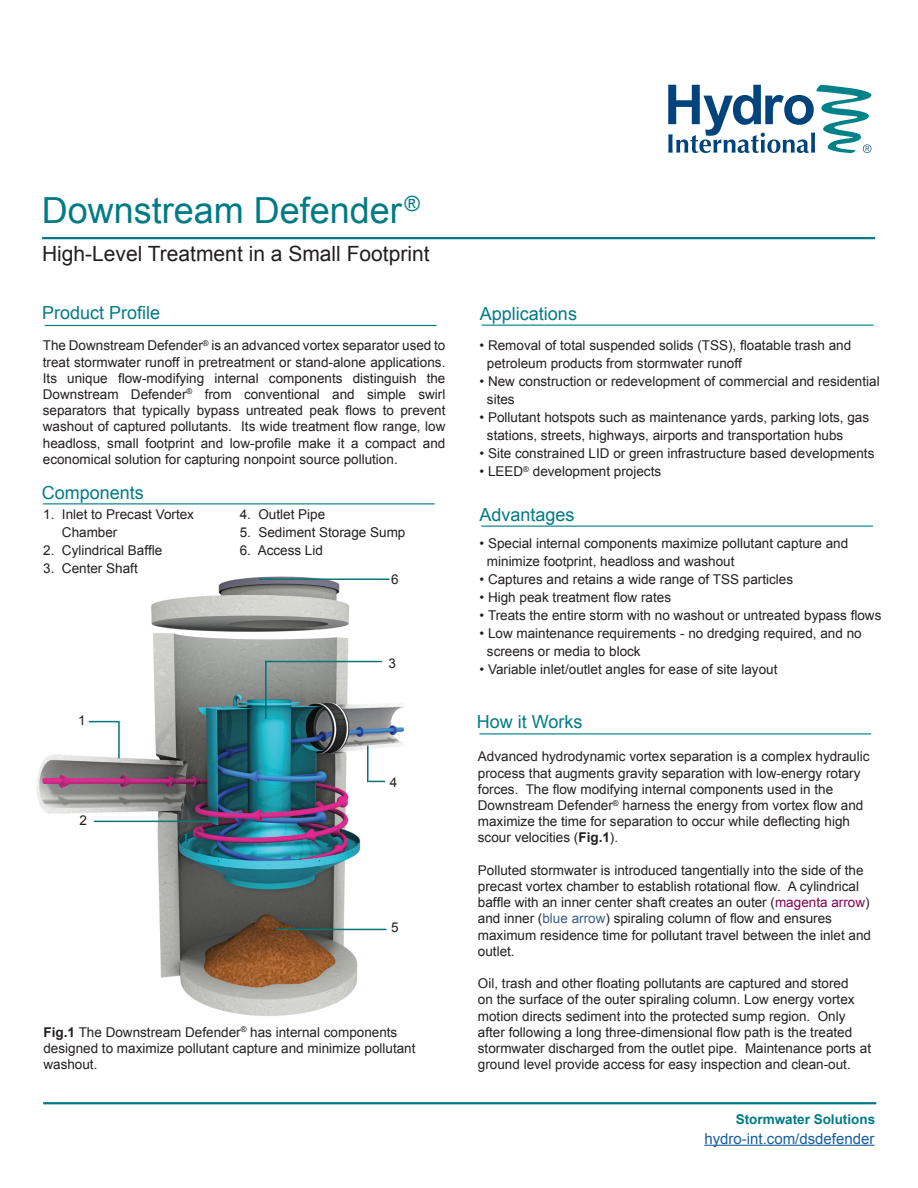
<style>
.page{position:relative;width:918px;height:1188px;background:#fff}
.page>*{position:absolute;margin:0;border:0;box-sizing:border-box;transform-origin:0 0}
.Header_Arial_24pt{font:36px "Arial";color:#007b85}
.Sub_Header_Arial_14p{font:21px "Arial";color:#231f20}
.Sub_Header_Arial_12{font:18px "Arial";color:#007b85}
.Sub_Header_Arial_12-2{font:15px "Arial";color:#175d9e}
.Body_Copy{font:13.5px/16.2px "Arial";color:#231f20}
.Applications___Advan{font:13.5px "Arial";color:#231f20}
.Sub_Header_Arial_12-3{font:700 13.5px "Arial";color:#007b85}
.Component_Number_Lab{font:13.5px "Arial";color:#231f20}
.s1{font-weight:700}
.s2{color:#870151}
.s3{color:#395e85}
</style>
<div class="page">
<svg style="left:668px;top:85px;width:204px;height:68px"></svg>
<hr style="left:42px;top:237px;width:833px;height:2px;background:#007b85">
<hr style="left:45px;top:325px;width:391px;height:1px;background:#007b85">
<hr style="left:43px;top:1102px;width:833px;height:2px;background:#007b85">
<hr style="left:704px;top:1145px;width:170px;height:1px;background:#175d9e">
<hr style="left:479px;top:733px;width:392px;height:1px;background:#007b85">
<hr style="left:43px;top:503px;width:392px;height:1px;background:#007b85">
<img style="left:37px;top:576px;width:368px;height:440px">
<hr style="left:95px;top:821px;width:116px;height:1px;background:#007377">
<hr style="left:266px;top:661px;width:115px;height:1px;background:#007377">
<hr style="left:260px;top:579px;width:129px;height:1px;background:#007377">
<svg style="left:369px;top:781px;width:16px;height:1px"></svg>
<hr style="left:367px;top:746px;width:2px;height:36px;background:#007377">
<hr style="left:277px;top:929px;width:109px;height:1px;background:#007377">
<hr style="left:89px;top:721px;width:30px;height:1px;background:#007377">
<hr style="left:118px;top:722px;width:2px;height:36px;background:#007377">
<hr style="left:265px;top:661px;width:2px;height:57px;background:#007377">
<hr style="left:482px;top:325px;width:392px;height:1px;background:#007b85">
<hr style="left:481px;top:526px;width:392px;height:1px;background:#007b85">
<p class="Header_Arial_24pt" style="left:42px;top:187px;width:380px">Downstream Defender<sup>®</sup></p>
<p class="Sub_Header_Arial_14p" style="left:42px;top:240px;width:389px">High-Level Treatment in a Small Footprint</p>
<p class="Sub_Header_Arial_12" style="left:42px;top:301px;width:120px">Product Profile</p>
<p class="Body_Copy" style="left:43px;top:338px;width:404px;text-align:justify">The Downstream Defender<sup>®</sup> is an advanced vortex separator used to treat stormwater runoff in pretreatment or stand-alone applications.<br>Its unique flow-modifying internal components distinguish the Downstream Defender<sup>®</sup> from conventional and simple swirl separators that typically bypass untreated peak flows to prevent washout of captured pollutants. Its wide treatment flow range, low headloss, small footprint and low-profile make it a compact and economical solution for capturing nonpoint source pollution.</p>
<p class="Sub_Header_Arial_12" style="left:42px;top:481px;width:104px">Components</p>
<p class="Sub_Header_Arial_12" style="left:480px;top:302px;width:99px">Applications</p>
<p class="Body_Copy" style="left:479px;top:338px;width:373px">• Removal of total suspended solids (TSS), floatable trash and</p>
<p class="Applications___Advan" style="left:487px;top:355px;width:256px">petroleum products from stormwater runoff</p>
<p class="Body_Copy" style="left:479px;top:374px;width:402px">• New construction or redevelopment of commercial and residential</p>
<p class="Applications___Advan" style="left:487px;top:391px;width:29px">sites</p>
<p class="Body_Copy" style="left:479px;top:410px;width:391px">• Pollutant hotspots such as maintenance yards, parking lots, gas</p>
<p class="Applications___Advan" style="left:487px;top:427px;width:358px">stations, streets, highways, airports and transportation hubs</p>
<p class="Body_Copy" style="left:479px;top:446px;width:397px">• Site constrained LID or green infrastructure based developments</p>
<p class="Body_Copy" style="left:479px;top:464px;width:183px">• LEED<sup>®</sup> development projects</p>
<p class="Applications___Advan" style="left:43px;top:506px;width:152px">1. Inlet to Precast Vortex</p>
<p class="Sub_Header_Arial_12" style="left:480px;top:503px;width:97px">Advantages</p>
<p class="Applications___Advan" style="left:62px;top:524px;width:57px">Chamber</p>
<p class="Applications___Advan" style="left:43px;top:542px;width:121px">2. Cylindrical Baffle</p>
<p class="Applications___Advan" style="left:43px;top:560px;width:96px">3. Center Shaft</p>
<p class="Applications___Advan" style="left:240px;top:505px;width:87px">4. Outlet Pipe</p>
<p class="Applications___Advan" style="left:240px;top:523px;width:167px">5. Sediment Storage Sump</p>
<p class="Applications___Advan" style="left:240px;top:541px;width:85px">6. Access Lid</p>
<p class="Body_Copy" style="left:479px;top:536px;width:370px">• Special internal components maximize pollutant capture and</p>
<p class="Applications___Advan" style="left:487px;top:553px;width:249px">minimize footprint, headloss and washout</p>
<p class="Body_Copy" style="left:479px;top:572px;width:315px">• Captures and retains a wide range of TSS particles</p>
<p class="Body_Copy" style="left:479px;top:590px;width:193px">• High peak treatment flow rates</p>
<p class="Body_Copy" style="left:479px;top:608px;width:404px">• Treats the entire storm with no washout or untreated bypass flows</p>
<p class="Body_Copy" style="left:479px;top:626px;width:384px">• Low maintenance requirements - no dredging required, and no</p>
<p class="Applications___Advan" style="left:487px;top:643px;width:155px">screens or media to block</p>
<p class="Body_Copy" style="left:479px;top:662px;width:300px">• Variable inlet/outlet angles for ease of site layout</p>
<p class="Component_Number_Lab" style="left:391px;top:570px;width:9px">6</p>
<p class="Component_Number_Lab" style="left:388px;top:655px;width:9px">3</p>
<p class="Component_Number_Lab" style="left:78px;top:712px;width:9px">1</p>
<p class="Component_Number_Lab" style="left:80px;top:812px;width:9px">2</p>
<p class="Component_Number_Lab" style="left:390px;top:773px;width:9px">4</p>
<p class="Component_Number_Lab" style="left:391px;top:919px;width:9px">5</p>
<p class="Body_Copy" style="left:43px;top:1024px;width:374px"><span class="s1">Fig.1</span> The Downstream Defender<sup>®</sup> has internal components designed to maximize pollutant capture and minimize pollutant washout.</p>
<p class="Sub_Header_Arial_12" style="left:477px;top:710px;width:107px">How it Works</p>
<p class="Body_Copy" style="left:478px;top:749px;width:393px">Advanced hydrodynamic vortex separation is a complex hydraulic process that augments gravity separation with low-energy rotary forces. The flow modifying internal components used in the Downstream Defender<sup>®</sup> harness the energy from vortex flow and maximize the time for separation to occur while deflecting high scour velocities (<span class="s1">Fig.1</span>).</p>
<p class="Body_Copy" style="left:478px;top:862px;width:395px">Polluted stormwater is introduced tangentially into the side of the precast vortex chamber to establish rotational flow. A cylindrical baffle with an inner center shaft creates an outer (<span class="s2">magenta arrow</span>) and inner (<span class="s3">blue arrow</span>) spiraling column of flow and ensures maximum residence time for pollutant travel between the inlet and outlet.</p>
<p class="Body_Copy" style="left:478px;top:976px;width:395px">Oil, trash and other floating pollutants are captured and stored<br>on the surface of the outer spiraling column. Low energy vortex motion directs sediment into the protected sump region. Only after following a long three-dimensional flow path is the treated stormwater discharged from the outlet pipe. Maintenance ports at ground level provide access for easy inspection and clean-out.</p>
<p class="Sub_Header_Arial_12-3" style="left:736px;top:1111px;width:141px">Stormwater Solutions</p>
<p class="Sub_Header_Arial_12-2" style="left:704px;top:1129px;width:172px">hydro-int.com/dsdefender</p>
</div>
